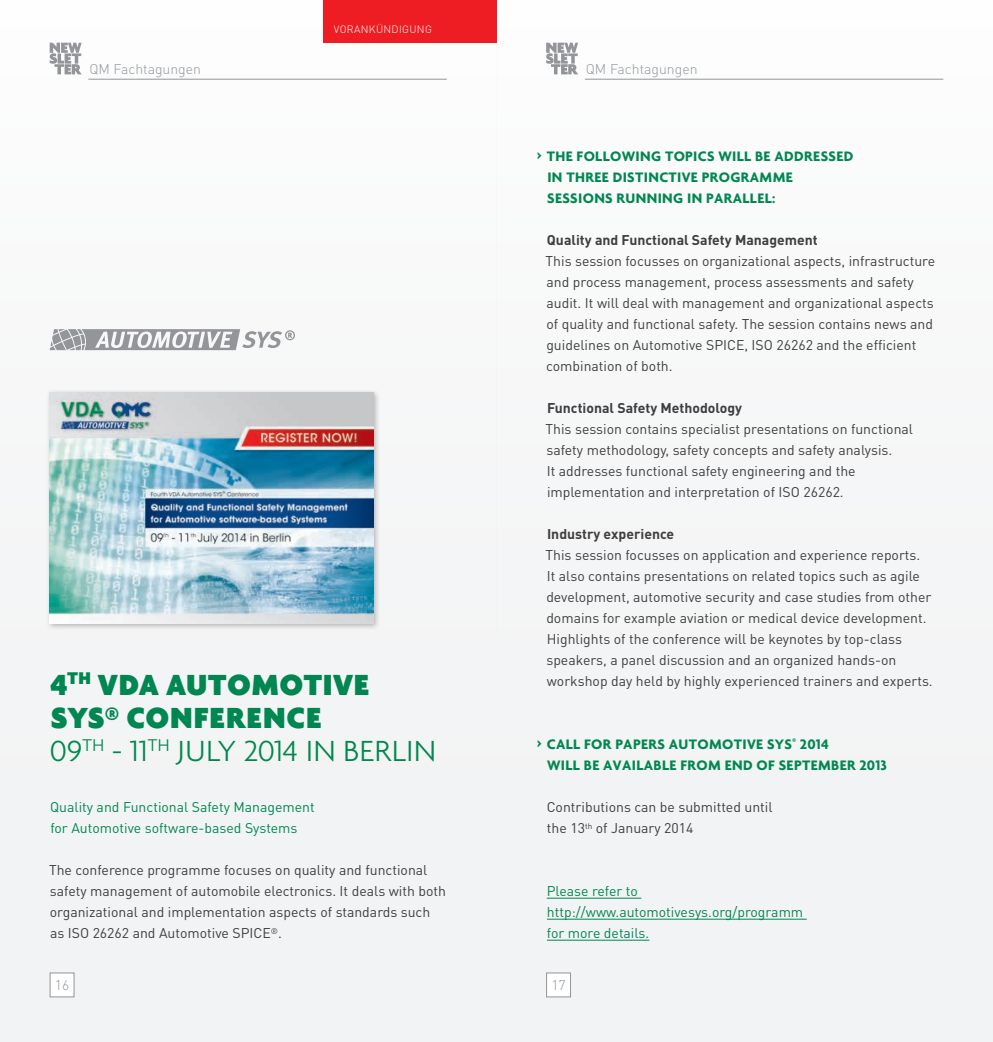
<style>
.page{position:relative;width:993px;height:1042px;background:#fff}
.page>*{position:absolute;margin:0;border:0;box-sizing:border-box;transform-origin:0 0}
.t1{font:900 31.5px/33.2px "Agenda";letter-spacing:.02em;color:#008751}
.t2{font:700 14.88px/21px "Agenda";letter-spacing:.025em;color:#008751}
.t3{font:14px/21px "DIN Pro";color:#3e3e3f}
.t4{font:14px/21px "DIN Pro";color:#008751}
.t5{font:700 14px "DIN Pro";color:#3e3e3f}
.t6{font:300 14px "DIN Pro";color:#939598}
.t7{font:300 10.5px "DIN Pro";letter-spacing:.03em;color:#fff}
.s1{font-weight:300}
.s2{font-family:"DIN Pro"}
</style>
<div class="page">
<div style="left:0;top:0;width:496px;height:1042px;background:#f2f3f4"></div>
<div style="left:496px;top:0;width:496px;height:1042px;background:#f2f3f4"></div>
<hr style="left:88px;top:79px;width:358px;height:1px;background:#939598">
<svg style="left:50px;top:43px;width:32px;height:31px"></svg>
<div style="left:50px;top:973px;width:24px;height:24px;background:#fff"></div>
<div style="left:50px;top:972px;width:24px;height:25px;border:1px solid #939598"></div>
<div style="left:546px;top:973px;width:24px;height:24px;background:#fff"></div>
<div style="left:546px;top:972px;width:24px;height:25px;border:1px solid #939598"></div>
<hr style="left:584px;top:79px;width:359px;height:1px;background:#939598">
<svg style="left:546px;top:43px;width:32px;height:31px"></svg>
<hr style="left:546px;top:898px;width:95px;height:1px;background:#008751">
<hr style="left:547px;top:919px;width:259px;height:1px;background:#008751">
<hr style="left:546px;top:940px;width:103px;height:1px;background:#008751">
<div style="left:46px;top:388px;width:334px;height:242px;background:#231f20;opacity:.3"></div>
<img style="left:50px;top:392px;width:323px;height:231px">
<svg style="left:50px;top:329px;width:245px;height:21px"></svg>
<div style="left:322px;top:0;width:174px;height:43px;background:#ee1d23"></div>
<p class="t6" style="left:89px;top:59px;width:113px">QM Fachtagungen</p>
<p class="t7" style="left:334px;top:22px;width:99px">VORANKÜNDIGUNG</p>
<h1 class="t1" style="left:50px;top:667px;width:387px">4<sup>TH</sup> VDA AUTOMOTIVE<br>SYS® CONFERENCE<br><span class="s1">09</span><sup>TH</sup> <span class="s1">- 11</span><sup>TH</sup> <span class="s1">JULY 2014 IN BERLIN</span></h1>
<p class="t4" style="left:50px;top:796px;width:266px">Quality and Functional Safety Management for Automotive software-based Systems</p>
<p class="t3" style="left:49px;top:859px;width:398px">The conference programme focuses on quality and functional safety management of automobile electronics. It deals with both organizational and implementation aspects of standards such as ISO 26262 and Automotive SPICE<sup>®</sup>.</p>
<p class="t6" style="left:585px;top:59px;width:113px">QM Fachtagungen</p>
<p class="t2" style="left:547px;top:145px;width:307px;text-indent:-10px"><span class="s2">›</span> THE FOLLOWING TOPICS WILL BE ADDRESSED<br>IN THREE DISTINCTIVE PROGRAMME<br>SESSIONS RUNNING IN PARALLEL:</p>
<p class="t5" style="left:546px;top:230px;width:272px">Quality and Functional Safety Management</p>
<p class="t3" style="left:545px;top:250px;width:391px">This session focusses on organizational aspects, infrastructure and process management, process assessments and safety audit. It will deal with management and organizational aspects of quality and functional safety. The session contains news and guidelines on Automotive SPICE, ISO 26262 and the efficient combination of both.</p>
<p class="t5" style="left:547px;top:398px;width:196px">Functional Safety Methodology</p>
<p class="t3" style="left:545px;top:418px;width:369px">This session contains specialist presentations on functional safety methodology, safety concepts and safety analysis.<br>It addresses functional safety engineering and the implementation and interpretation of ISO 26262.</p>
<p class="t5" style="left:547px;top:524px;width:129px">Industry experience</p>
<p class="t3" style="left:545px;top:544px;width:388px">This session focusses on application and experience reports.<br>It also contains presentations on related topics such as agile development, automotive security and case studies from other domains for example aviation or medical device development.<br>Highlights of the conference will be keynotes by top-class speakers, a panel discussion and an organized hands-on workshop day held by highly experienced trainers and experts.</p>
<p class="t2" style="left:547px;top:733px;width:341px;text-indent:-10px"><span class="s2">›</span> CALL FOR PAPERS AUTOMOTIVE SYS<sup>®</sup> 2014<br>WILL BE AVAILABLE FROM END OF SEPTEMBER 2013</p>
<p class="t3" style="left:546px;top:796px;width:227px">Contributions can be submitted until the 13<sup>th</sup> of January 2014</p>
<p class="t4" style="left:546px;top:880px;width:258px">Please refer to http://www.automotivesys.org/programm for more details.</p>
<p class="t6" style="left:55px;top:975px;width:16px">16</p>
<p class="t6" style="left:551px;top:975px;width:16px">17</p>
</div>
